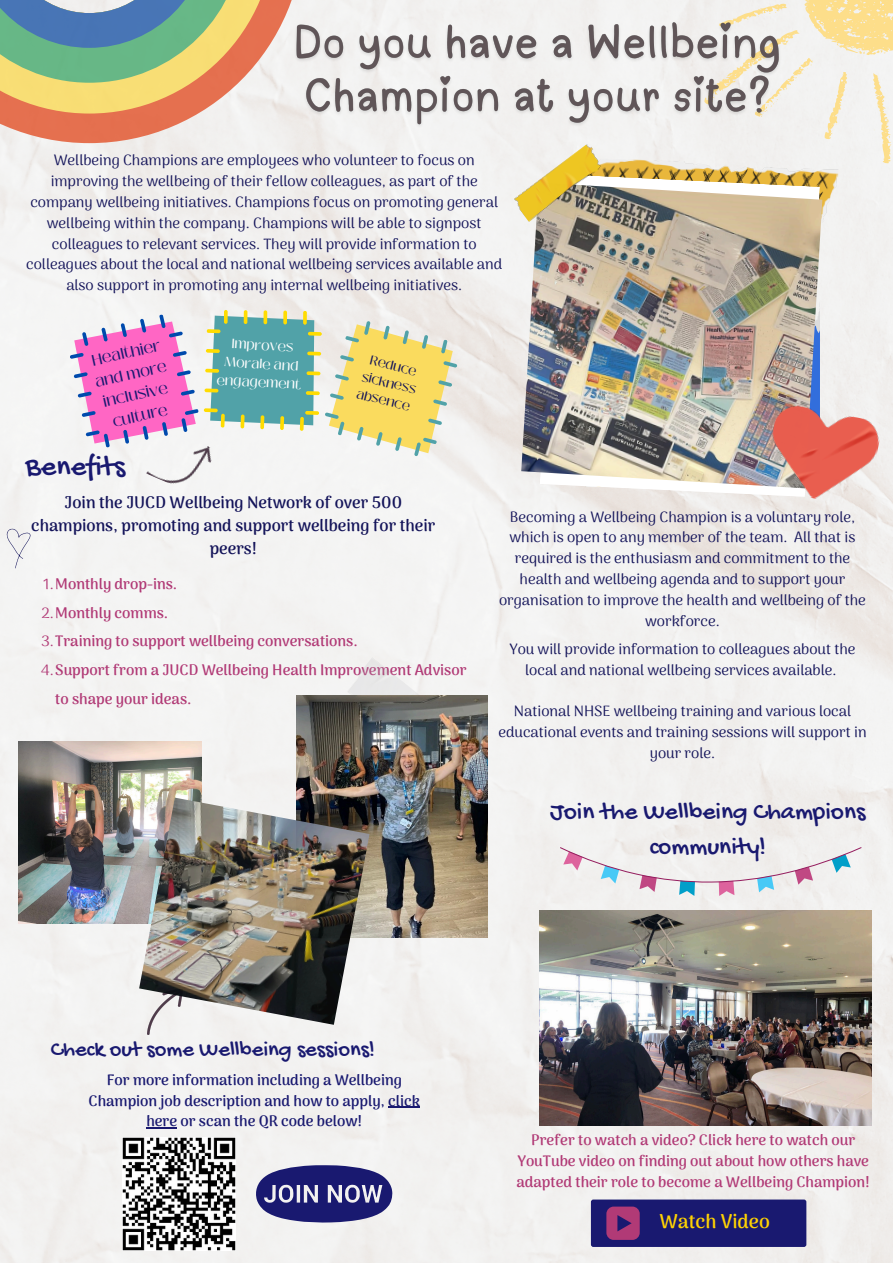
<style>
.page{position:relative;width:893px;height:1263px;background:#fff}
.page>*{position:absolute;margin:0;border:0;box-sizing:border-box;transform-origin:0 0}
.t1{font:30px "Gochi Hand";color:#191970}
.t2{font:25.35px/35.2px "Gochi Hand";color:#191970;text-align:center}
.t3{font:22.5px "Gochi Hand";color:#191970}
.t4{font:700 19.5px "Arima Madurai";color:#ffd302}
.t5{font:700 16.5px/23.1px "Arima Madurai";color:#131359;text-align:center}
.t6{font:15.38px/21.4px "Black Mango";color:#191970;text-align:center}
.t7{font:15px/20.9px "Arima Madurai";color:#131359;text-align:center}
.t8{font:700 15px/20.9px "Arima Madurai";color:#b13a76}
.t9{font:700 15px/20.9px "Arima Madurai";color:#191970;text-align:center}
.t10{font:13.35px/18.5px "Black Mango";color:#fff;text-align:center}
.t11{font:12.83px/17.9px "Black Mango";color:#131359;text-align:center}
.s1{font-weight:400}
</style>
<div class="page">
<img style="left:0;top:132px;width:893px;height:1131px">
<svg style="left:0;top:0;width:304px;height:143px;background:#bdb292"></svg>
<img style="left:605px;top:158px;width:233px;height:160px">
<svg style="left:540px;top:174px;width:280px;height:323px"></svg>
<img style="left:521px;top:183px;width:301px;height:305px">
<img style="left:512px;top:143px;width:93px;height:79px">
<img style="left:761px;top:402px;width:122px;height:107px">
<svg style="left:69px;top:310px;width:393px;height:149px"></svg>
<img style="left:146px;top:428px;width:70px;height:67px">
<svg style="left:7px;top:528px;width:24px;height:40px"></svg>
<img style="left:540px;top:910px;width:331px;height:215px">
<svg style="left:560px;top:847px;width:301px;height:49px"></svg>
<img style="left:19px;top:741px;width:183px;height:182px">
<img style="left:148px;top:1025px;width:34px;height:9px">
<img style="left:345px;top:657px;width:125px;height:39px">
<div style="left:591px;top:1199px;width:215px;height:48px;background:#191970;border-radius:2px"></div>
<div style="left:606px;top:1206px;width:34px;height:34px;background:#b13a76;border-radius:7px"></div>
<svg style="left:617px;top:1215px;width:14px;height:16px"></svg>
<img style="left:123px;top:1137px;width:113px;height:113px">
<svg style="left:254px;top:1165px;width:139px;height:57px"></svg>
<img style="left:296px;top:696px;width:192px;height:242px">
<img style="left:139px;top:798px;width:230px;height:227px">
<svg style="left:704px;top:0;width:189px;height:163px"></svg>
<img style="left:291px;top:0;width:493px;height:132px">
<hr style="left:388px;top:1107px;width:32px;height:1px;background:#191970">
<hr style="left:146px;top:1127px;width:31px;height:1px;background:#191970">
<h2 class="t7" style="left:26px;top:150px;width:477px">Wellbeing Champions are employees who volunteer to focus on improving the wellbeing of their fellow colleagues, as part of the company wellbeing initiatives. Champions focus on promoting general wellbeing within the company. Champions will be able to signpost colleagues to relevant services. They will provide information to colleagues about the local and national wellbeing services available and also support in promoting any internal wellbeing initiatives.</h2>
<p class="t6" style="left:88px;top:351px;width:74px;rotate:-13deg">Healthier and more inclusive culture</p>
<p class="t1" style="left:26px;top:451px;width:101px">Benefits</p>
<h6 class="t10" style="left:219px;top:334px;width:86px;rotate:3deg">Improves<br>Morale and engagement</h6>
<p class="t11" style="left:368px;top:350px;width:58px;rotate:14deg">Reduce sickness absence</p>
<p class="t5" style="left:31px;top:491px;width:405px">Join the JUCD Wellbeing Network of over 500 champions, promoting and support wellbeing for their peers!</p>
<p class="t8" style="left:43px;top:573px;width:136px"><span class="s1">1.</span>Monthly drop-ins.</p>
<p class="t8" style="left:41px;top:602px;width:128px"><span class="s1">2.</span>Monthly comms.</p>
<p class="t8" style="left:41px;top:631px;width:318px"><span class="s1">3.</span>Training to support wellbeing conversations.</p>
<p class="t8" style="left:55px;top:655px;width:413px;line-height:28.7px;text-indent:-15px"><span class="s1">4.</span>Support from a JUCD Wellbeing Health Improvement Advisor to shape your ideas.</p>
<p class="t7" style="left:499px;top:506px;width:368px">Becoming a Wellbeing Champion is a voluntary role, which is open to any member of the team. All that is required is the enthusiasm and commitment to the health and wellbeing agenda and to support your organisation to improve the health and wellbeing of the workforce.</p>
<p class="t7" style="left:509px;top:638px;width:348px">You will provide information to colleagues about the local and national wellbeing services available.</p>
<p class="t7" style="left:498px;top:701px;width:370px">National NHSE wellbeing training and various local educational events and training sessions will support in your role.</p>
<p class="t2" style="left:550px;top:796px;width:317px">Join the Wellbeing Champions community!</p>
<p class="t3" style="left:51px;top:1037px;width:325px">Check out some Wellbeing sessions!</p>
<p class="t9" style="left:89px;top:1069px;width:333px">For more information including a Wellbeing<br>Champion job description and how to apply, click here or scan the QR code below!</p>
<p class="t8" style="left:516px;top:1129px;width:355px;text-align:center">Prefer to watch a video? Click here to watch our<br>YouTube video on finding out about how others have adapted their role to become a Wellbeing Champion!</p>
<p class="t4" style="left:659px;top:1209px;width:112px">Watch Video</p>
</div>
